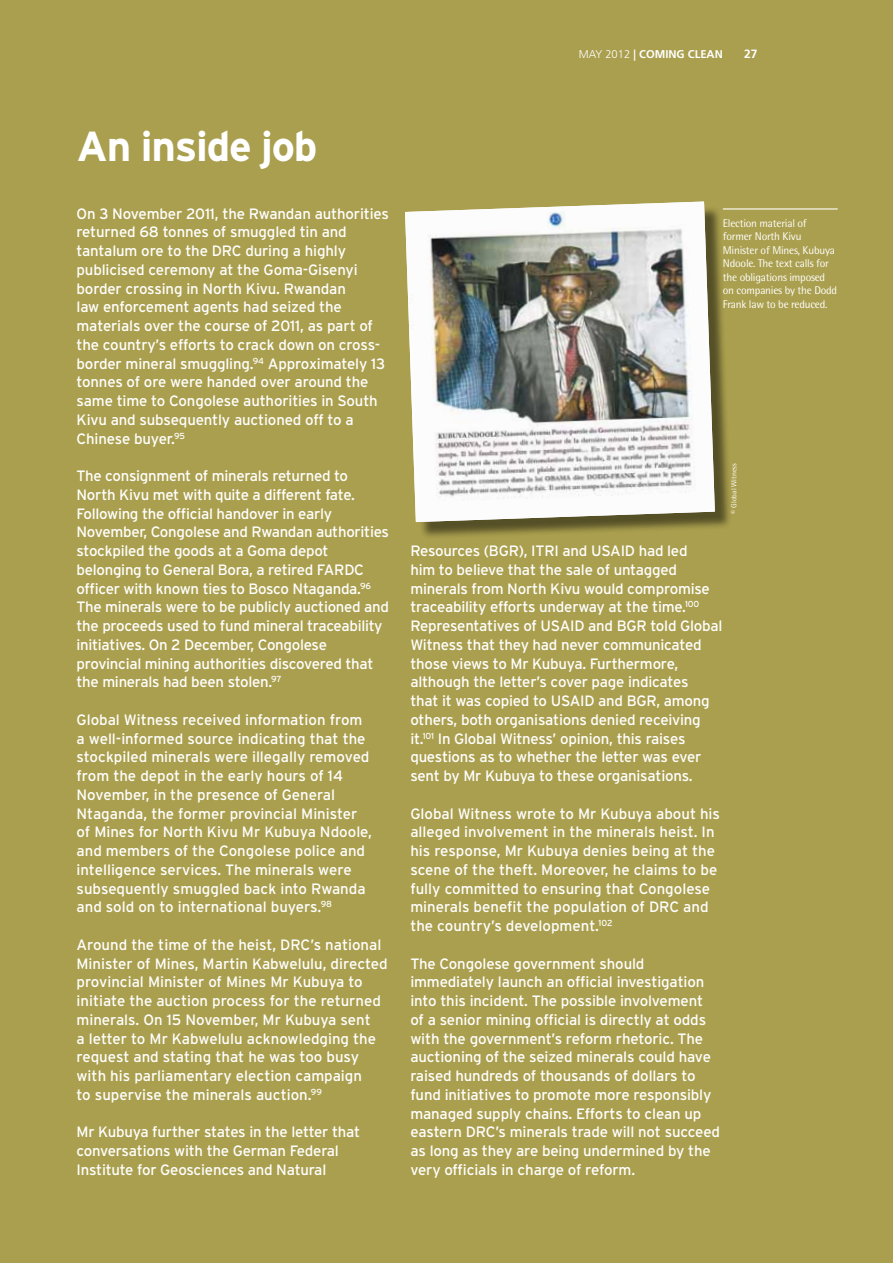
<style>
.page{position:relative;width:893px;height:1263px;background:#aa9f4e}
.page>*{position:absolute;margin:0;border:0;box-sizing:border-box;transform-origin:0 0}
.t1{font:700 42px "Interstate";color:#fff}
.t2{font:15px/18.8px "Interstate";letter-spacing:-.01em;color:#fff}
.t3{font:700 12px "Frutiger";color:#fff}
.t4{font:11.25px/13.5px "Rotis Semi Sans";letter-spacing:-.02em;color:#fff}
.t5{font:700 11.25px "Frutiger";color:#fff}
.t6{font:7.5px "Rotis Semi Sans";color:#fff}
.s1{font-weight:300}
</style>
<div class="page">
<div style="left:409px;top:205px;width:323px;height:335px;background:#000;opacity:.5"></div>
<img style="left:405px;top:202px;width:310px;height:320px">
<hr style="left:723px;top:208px;width:115px;height:2px;background:#fff">
<p class="t5" style="left:579px;top:47px;width:146px"><span class="s1">MAY 2012</span> | COMING CLEAN</p>
<p class="t3" style="left:744px;top:46px;width:15px">27</p>
<h1 class="t1" style="left:77px;top:123px;width:242px">An inside job</h1>
<p class="t2" style="left:77px;top:204px;width:314px">On 3 November 2011, the Rwandan authorities returned 68 tonnes of smuggled tin and tantalum ore to the DRC during a highly publicised ceremony at the Goma-Gisenyi border crossing in North Kivu. Rwandan<br>law enforcement agents had seized the materials over the course of 2011, as part of the country’s efforts to crack down on cross&shy;border mineral smuggling.<sup>94</sup> Approximately 13 tonnes of ore were handed over around the same time to Congolese authorities in South Kivu and subsequently auctioned off to a Chinese buyer.<sup>95</sup></p>
<p class="t2" style="left:77px;top:466px;width:314px">The consignment of minerals returned to North Kivu met with quite a different fate.<br>Following the official handover in early November, Congolese and Rwandan authorities stockpiled the goods at a Goma depot belonging to General Bora, a retired FARDC officer with known ties to Bosco Ntaganda.<sup>96<br></sup>The minerals were to be publicly auctioned and the proceeds used to fund mineral traceability initiatives. On 2 December, Congolese provincial mining authorities discovered that the minerals had been stolen.<sup>97</sup></p>
<p class="t2" style="left:77px;top:710px;width:297px">Global Witness received information from a well-informed source indicating that the stockpiled minerals were illegally removed from the depot in the early hours of 14<br>November, in the presence of General Ntaganda, the former provincial Minister of Mines for North Kivu Mr Kubuya Ndoole, and members of the Congolese police and intelligence services. The minerals were subsequently smuggled back into Rwanda and sold on to international buyers.<sup>98</sup></p>
<p class="t2" style="left:77px;top:935px;width:313px">Around the time of the heist, DRC’s national Minister of Mines, Martin Kabwelulu, directed provincial Minister of Mines Mr Kubuya to initiate the auction process for the returned minerals. On 15 November, Mr Kubuya sent<br>a letter to Mr Kabwelulu acknowledging the request and stating that he was too busy with his parliamentary election campaign<br>to supervise the minerals auction.<sup>99</sup></p>
<p class="t2" style="left:77px;top:1122px;width:285px">Mr Kubuya further states in the letter that conversations with the German Federal<br>Institute for Geosciences and Natural</p>
<p class="t4" style="left:723px;top:216px;width:116px">Election material of former North Kivu<br>Minister of Mines, Kubuya<br>Ndoole. The text calls for the obligations imposed on companies by the Dodd<br>Frank law to be reduced.</p>
<p class="t6" style="left:729px;top:513px;width:51px;rotate:-90deg">© Global Witness</p>
<p class="t2" style="left:410px;top:541px;width:314px">Resources (BGR), ITRI and USAID had led<br>him to believe that the sale of untagged minerals from North Kivu would compromise traceability efforts underway at the time.<sup>100<br></sup>Representatives of USAID and BGR told Global Witness that they had never communicated those views to Mr Kubuya. Furthermore, although the letter’s cover page indicates<br>that it was copied to USAID and BGR, among others, both organisations denied receiving it.<sup>101</sup> In Global Witness’ opinion, this raises questions as to whether the letter was ever sent by Mr Kubuya to these organisations.</p>
<p class="t2" style="left:410px;top:804px;width:311px">Global Witness wrote to Mr Kubuya about his alleged involvement in the minerals heist. In his response, Mr Kubuya denies being at the scene of the theft. Moreover, he claims to be fully committed to ensuring that Congolese minerals benefit the population of DRC and the country’s development.<sup>102</sup></p>
<p class="t2" style="left:410px;top:954px;width:311px">The Congolese government should immediately launch an official investigation into this incident. The possible involvement of a senior mining official is directly at odds with the government’s reform rhetoric. The auctioning of the seized minerals could have raised hundreds of thousands of dollars to fund initiatives to promote more responsibly managed supply chains. Efforts to clean up eastern DRC’s minerals trade will not succeed as long as they are being undermined by the very officials in charge of reform.</p>
</div>
